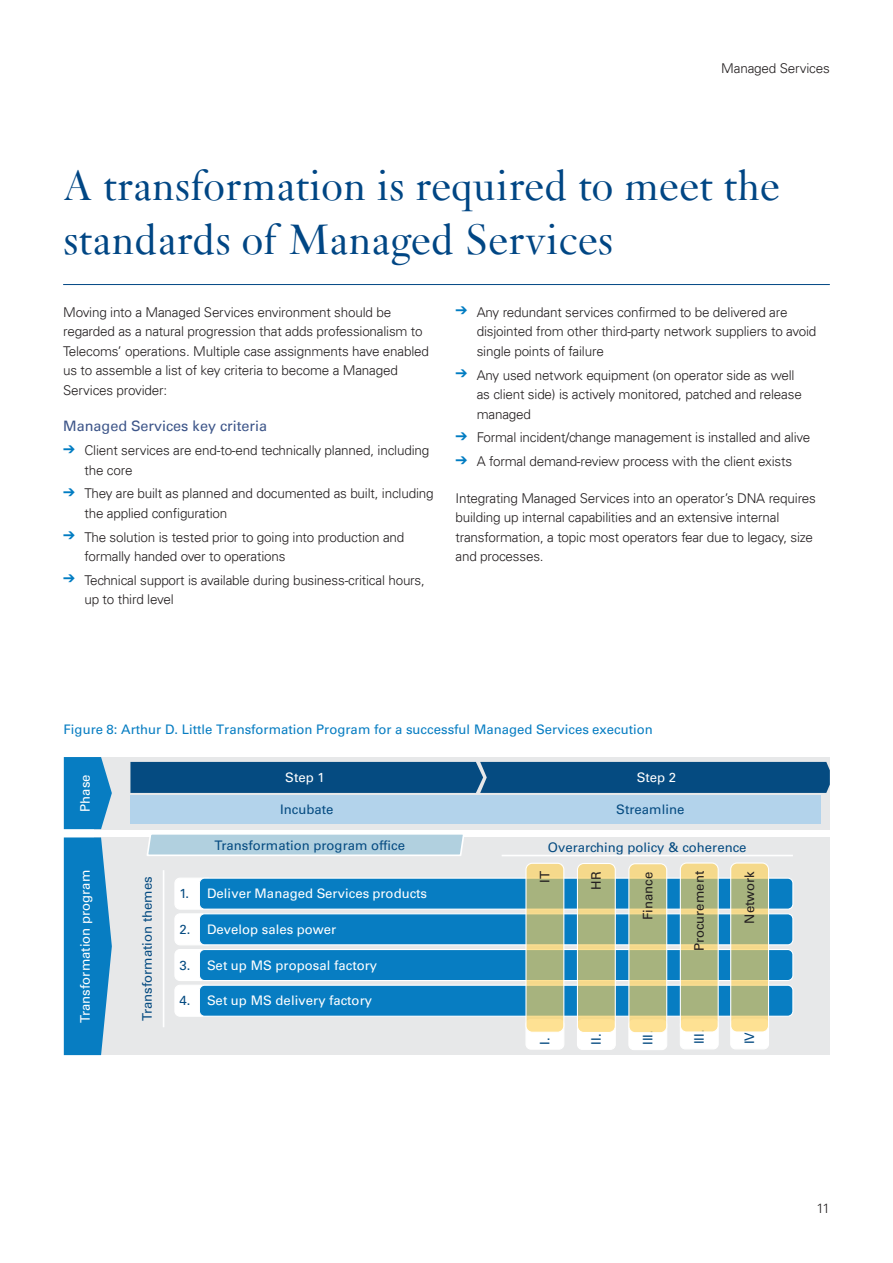
<style>
.page{position:relative;width:893px;height:1263px;background:#fff}
.page>*{position:absolute;margin:0;border:0;box-sizing:border-box;transform-origin:0 0}
.ADL-Headlines{font:45px/54px "Janson";color:#004684}
.ADL_Chead{font:14.4px "Univers LT";color:#3d5589}
.ADL_Body_Copy{font:300 13.5px/19.5px "Univers LT";letter-spacing:-.015em;color:#231f20}
.t1{font:13.2px "Univers";color:#fff}
.t2{font:13.2px "Univers";color:#054b81}
.t3{font:13.2px "Univers";color:#077dc2}
.t4{font:13.2px "Univers";color:#231f20}
.s1{color:#054b81}
</style>
<div class="page">
<hr style="left:63px;top:284px;width:767px;height:1px;background:#004684">
<svg style="left:112px;top:757px;width:718px;height:72px;background:#e2e5e8"></svg>
<div style="left:95px;top:837px;width:735px;height:218px;background:#e7e8e9"></div>
<hr style="left:163px;top:870px;width:1px;height:157px;background:#fff">
<div style="left:174px;top:877px;width:39px;height:33px;background:#fff;border:1px solid #fff;border-radius:5px"></div>
<div style="left:199px;top:878px;width:594px;height:31px;background:#077dc2;border-radius:5px"></div>
<div style="left:199px;top:877px;width:594px;height:33px;border:1px solid #fff;border-radius:5px"></div>
<div style="left:174px;top:913px;width:39px;height:32px;background:#fff;border:1px solid #fff;border-radius:5px"></div>
<div style="left:199px;top:914px;width:594px;height:31px;background:#077dc2;border-radius:5px"></div>
<div style="left:199px;top:913px;width:594px;height:32px;border:1px solid #fff;border-radius:5px"></div>
<div style="left:174px;top:949px;width:41px;height:32px;background:#fff;border:1px solid #fff;border-radius:5px"></div>
<div style="left:199px;top:949px;width:594px;height:31px;background:#077dc2;border-radius:5px"></div>
<div style="left:199px;top:949px;width:594px;height:32px;border:1px solid #fff;border-radius:5px"></div>
<div style="left:174px;top:985px;width:39px;height:32px;background:#fff;border:1px solid #fff;border-radius:5px"></div>
<div style="left:199px;top:985px;width:594px;height:31px;background:#077dc2;border-radius:5px"></div>
<div style="left:199px;top:985px;width:594px;height:32px;border:1px solid #fff;border-radius:5px"></div>
<hr style="left:502px;top:855px;width:291px;height:1px;background:#fff">
<svg style="left:64px;top:837px;width:48px;height:218px;background:#1e88c6"></svg>
<svg style="left:64px;top:757px;width:48px;height:72px;background:#2089c6"></svg>
<div style="left:130px;top:762px;width:700px;height:31px;background:#054b81"></div>
<div style="left:130px;top:795px;width:347px;height:28px;background:#b3d3eb"></div>
<div style="left:474px;top:795px;width:346px;height:28px;background:#b3d3eb"></div>
<svg style="left:147px;top:834px;width:317px;height:22px;background:#b9d5e2"></svg>
<div style="left:526px;top:1019px;width:38px;height:30px;background:#fff;border-radius:5px"></div>
<div style="left:525px;top:1019px;width:39px;height:31px;border:1px solid #fff;border-radius:5px"></div>
<div style="left:526px;top:863px;width:38px;height:169px;background:#fed15a;border-radius:6px;opacity:.65"></div>
<div style="left:525px;top:863px;width:39px;height:170px;border:1px solid #fff;border-radius:6px"></div>
<div style="left:629px;top:1020px;width:38px;height:29px;background:#fff;border-radius:5px"></div>
<div style="left:628px;top:1019px;width:39px;height:31px;border:1px solid #fff;border-radius:5px"></div>
<div style="left:629px;top:864px;width:38px;height:169px;background:#fed15a;border-radius:6px;opacity:.65"></div>
<div style="left:628px;top:863px;width:39px;height:170px;border:1px solid #fff;border-radius:6px"></div>
<div style="left:577px;top:1020px;width:38px;height:29px;background:#fff;border-radius:5px"></div>
<div style="left:577px;top:1019px;width:39px;height:31px;border:1px solid #fff;border-radius:5px"></div>
<div style="left:577px;top:863px;width:38px;height:169px;background:#fed15a;border-radius:6px;opacity:.65"></div>
<div style="left:577px;top:863px;width:39px;height:170px;border:1px solid #fff;border-radius:6px"></div>
<div style="left:680px;top:1019px;width:38px;height:30px;background:#fff;border-radius:5px"></div>
<div style="left:680px;top:1019px;width:39px;height:30px;border:1px solid #fff;border-radius:5px"></div>
<div style="left:680px;top:863px;width:38px;height:169px;background:#fed15a;border-radius:6px;opacity:.65"></div>
<div style="left:680px;top:862px;width:39px;height:170px;border:1px solid #fff;border-radius:6px"></div>
<div style="left:731px;top:1019px;width:37px;height:30px;background:#fff;border-radius:5px"></div>
<div style="left:730px;top:1019px;width:39px;height:30px;border:1px solid #fff;border-radius:5px"></div>
<div style="left:731px;top:863px;width:37px;height:169px;background:#fed15a;border-radius:6px;opacity:.65"></div>
<div style="left:730px;top:862px;width:39px;height:170px;border:1px solid #fff;border-radius:6px"></div>
<p class="ADL_Body_Copy" style="left:721px;top:58px;width:110px">Managed Services</p>
<p class="ADL-Headlines" style="left:63px;top:159px;width:718px">A transformation is required to meet the standards of Managed Services</p>
<p class="ADL_Body_Copy" style="left:63px;top:302px;width:367px">Moving into a Managed Services environment should be regarded as a natural progression that adds professionalism to Telecoms’ operations. Multiple case assignments have enabled us to assemble a list of key criteria to become a Managed Services provider:</p>
<p class="ADL_Chead" style="left:63px;top:418px;width:206px">Managed Services key criteria</p>
<p class="ADL_Body_Copy" style="left:84px;top:441px;width:346px">Client services are end-to-end technically planned, including the core</p>
<p class="ADL_Body_Copy" style="left:84px;top:484px;width:351px">They are built as planned and documented as built, including the applied configuration</p>
<p class="ADL_Body_Copy" style="left:84px;top:527px;width:322px">The solution is tested prior to going into production and formally handed over to operations</p>
<p class="ADL_Body_Copy" style="left:84px;top:570px;width:342px">Technical support is available during business-critical hours, up to third level</p>
<p class="ADL_Body_Copy" style="left:477px;top:302px;width:341px">Any redundant services confirmed to be delivered are disjointed from other third-party network suppliers to avoid single points of failure</p>
<p class="ADL_Body_Copy" style="left:477px;top:365px;width:327px">Any used network equipment (on operator side as well as client side) is actively monitored, patched and release managed</p>
<p class="ADL_Body_Copy" style="left:477px;top:428px;width:335px">Formal incident/change management is installed and alive</p>
<p class="ADL_Body_Copy" style="left:477px;top:452px;width:317px">A formal demand-review process with the client exists</p>
<p class="ADL_Body_Copy" style="left:455px;top:488px;width:362px">Integrating Managed Services into an operator’s DNA requires building up internal capabilities and an extensive internal transformation, a topic most operators fear due to legacy, size and processes.</p>
<p class="t3" style="left:64px;top:721px;width:591px">Figure 8: Arthur D. Little Transformation Program for a successful Managed Services execution</p>
<p class="t1" style="left:77px;top:812px;width:39px;rotate:-90deg">Phase</p>
<p class="t1" style="left:285px;top:769px;width:41px">Step 1</p>
<p class="t1" style="left:637px;top:769px;width:41px">Step 2</p>
<p class="t2" style="left:280px;top:801px;width:55px">Incubate</p>
<p class="t2" style="left:616px;top:801px;width:70px">Streamline</p>
<p class="t2" style="left:215px;top:837px;width:192px">Transformation program office</p>
<p class="t2" style="left:548px;top:840px;width:200px">Overarching policy &amp; coherence</p>
<p class="t1" style="left:77px;top:1023px;width:154px;rotate:-90deg">Transformation program</p>
<p class="t2" style="left:139px;top:1021px;width:146px;rotate:-90deg">Transformation themes</p>
<p class="t1" style="left:180px;top:886px;width:249px"><span class="s1">1.</span> Deliver Managed Services products</p>
<p class="t1" style="left:180px;top:921px;width:158px"><span class="s1">2.</span> Develop sales power</p>
<p class="t1" style="left:180px;top:957px;width:199px"><span class="s1">3.</span> Set up MS proposal factory</p>
<p class="t1" style="left:180px;top:993px;width:194px"><span class="s1">4.</span> Set up MS delivery factory</p>
<p class="t4" style="left:537px;top:883px;width:13px;rotate:-90deg">IT</p>
<p class="t2" style="left:537px;top:1044px;width:9px;rotate:-90deg">I.</p>
<p class="t4" style="left:588px;top:890px;width:20px;rotate:-90deg">HR</p>
<p class="t2" style="left:588px;top:1045px;width:12px;rotate:-90deg">II.</p>
<p class="t4" style="left:640px;top:920px;width:50px;rotate:-90deg">Finance</p>
<p class="t2" style="left:640px;top:1045px;width:16px;rotate:-90deg">III.</p>
<p class="t4" style="left:691px;top:951px;width:82px;rotate:-90deg">Procurement</p>
<p class="t2" style="left:691px;top:1044px;width:16px;rotate:-90deg">III.</p>
<p class="t4" style="left:742px;top:924px;width:54px;rotate:-90deg">Network</p>
<p class="t2" style="left:742px;top:1044px;width:14px;rotate:-90deg">IV</p>
<p class="ADL_Body_Copy" style="left:817px;top:1198px;width:15px">11</p>
</div>
